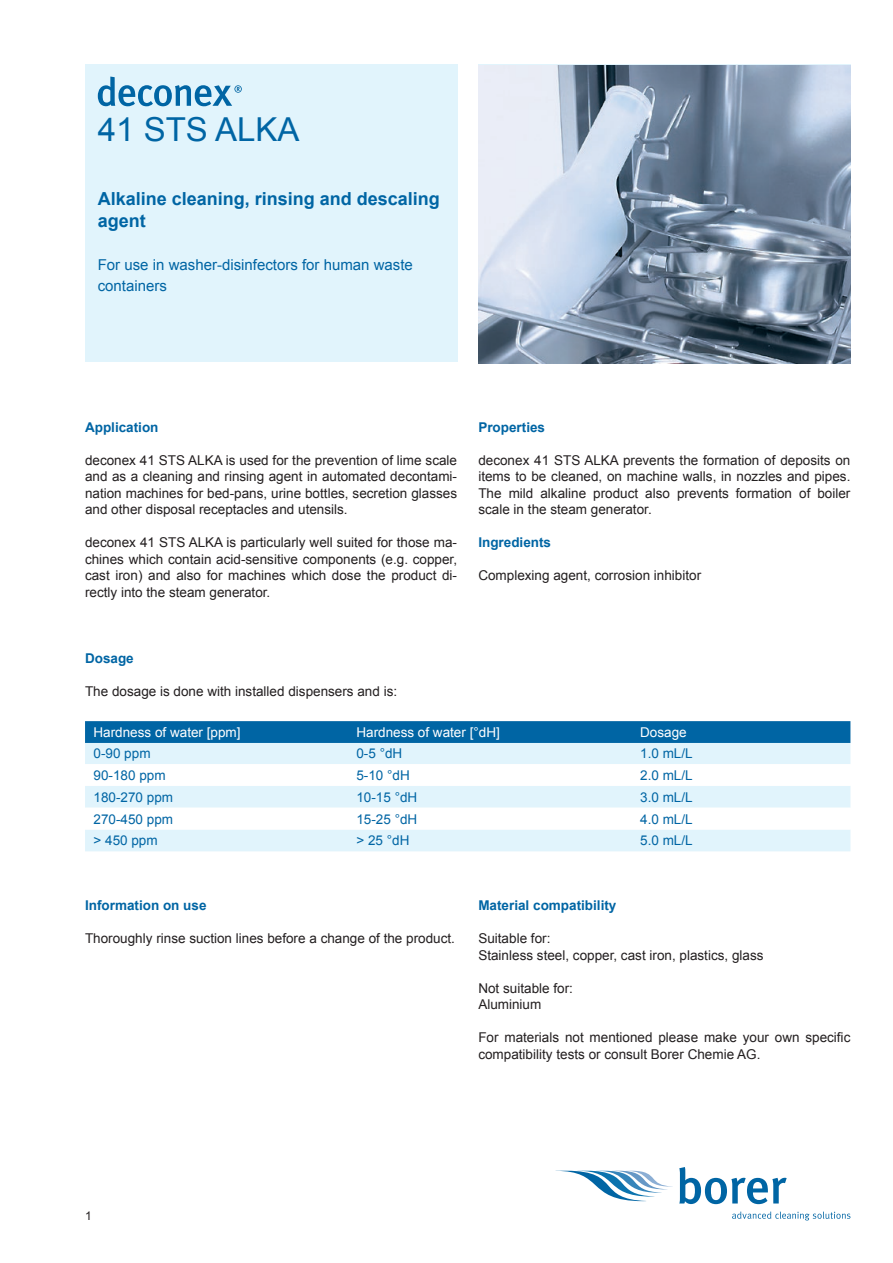
<style>
.page{position:relative;width:893px;height:1263px;background:#fff}
.page>*{position:absolute;margin:0;border:0;box-sizing:border-box;transform-origin:0 0}
.t1{font:33px "Arial";color:#0065a4}
.t2{font:700 18px/21.6px "Arial";color:#0065a4}
.t3{font:15px/21px "Arial";color:#0065a4}
.t4{font:13.5px/16.5px "Arial";color:#231f20;text-align:justify}
.t5{font:13.5px "Arial";color:#0065a4}
.t6{font:700 13.5px "Arial";color:#0065a4}
.t7{font:13.5px "Arial";color:#fff}
.t8{font:12px "Arial";color:#231f20}
</style>
<div class="page">
<div style="left:85px;top:64px;width:372px;height:297px;background:#e1f4fc"></div>
<svg style="left:562px;top:1171px;width:111px;height:30px"></svg>
<svg style="left:679px;top:1167px;width:108px;height:37px"></svg>
<svg style="left:732px;top:1211px;width:118px;height:9px"></svg>
<svg style="left:98px;top:77px;width:144px;height:29px"></svg>
<svg style="left:85px;top:721px;width:765px;height:22px;background:#0266a4"></svg>
<div style="left:85px;top:743px;width:765px;height:108px;background:#e1f4fc"></div>
<svg style="left:85px;top:764px;width:765px;height:65px"></svg>
<img style="left:478px;top:66px;width:372px;height:298px">
<h1 class="t1" style="left:98px;top:107px;width:203px">41 STS ALKA</h1>
<h2 class="t2" style="left:98px;top:188px;width:344px">Alkaline cleaning, rinsing and descaling agent</h2>
<p class="t3" style="left:98px;top:254px;width:317px">For use in washer-disinfectors for human waste containers</p>
<p class="t6" style="left:85px;top:417px;width:75px">Application</p>
<p class="t4" style="left:85px;top:451px;width:374px">deconex 41 STS ALKA is used for the prevention of lime scale and as a cleaning and rinsing agent in automated decontami&shy;nation machines for bed-pans, urine bottles, secretion glasses and other disposal receptacles and utensils.</p>
<p class="t4" style="left:85px;top:534px;width:374px">deconex 41 STS ALKA is particularly well suited for those ma&shy;chines which contain acid-sensitive components (e.g. copper, cast iron) and also for machines which dose the product di&shy;rectly into the steam generator.</p>
<p class="t6" style="left:478px;top:417px;width:68px">Properties</p>
<p class="t4" style="left:478px;top:451px;width:374px">deconex 41 STS ALKA prevents the formation of deposits on items to be cleaned, on machine walls, in nozzles and pipes.<br>The mild alkaline product also prevents formation of boiler scale in the steam generator.</p>
<p class="t6" style="left:478px;top:533px;width:74px">Ingredients</p>
<p class="t4" style="left:478px;top:567px;width:224px">Complexing agent, corrosion inhibitor</p>
<p class="t6" style="left:85px;top:648px;width:50px">Dosage</p>
<p class="t4" style="left:85px;top:682px;width:314px">The dosage is done with installed dispensers and is:</p>
<p class="t7" style="left:94px;top:723px;width:149px">Hardness of water [ppm]</p>
<p class="t7" style="left:356px;top:723px;width:145px">Hardness of water [°dH]</p>
<p class="t7" style="left:640px;top:723px;width:48px">Dosage</p>
<p class="t5" style="left:94px;top:744px;width:59px">0-90 ppm</p>
<p class="t5" style="left:356px;top:744px;width:47px">0-5 °dH</p>
<p class="t5" style="left:640px;top:744px;width:54px">1.0 mL/L</p>
<p class="t5" style="left:94px;top:766px;width:74px">90-180 ppm</p>
<p class="t5" style="left:356px;top:766px;width:55px">5-10 °dH</p>
<p class="t5" style="left:640px;top:766px;width:54px">2.0 mL/L</p>
<p class="t5" style="left:94px;top:788px;width:81px">180-270 ppm</p>
<p class="t5" style="left:356px;top:788px;width:62px">10-15 °dH</p>
<p class="t5" style="left:640px;top:788px;width:54px">3.0 mL/L</p>
<p class="t5" style="left:94px;top:809px;width:81px">270-450 ppm</p>
<p class="t5" style="left:356px;top:809px;width:62px">15-25 °dH</p>
<p class="t5" style="left:640px;top:809px;width:54px">4.0 mL/L</p>
<p class="t5" style="left:94px;top:831px;width:66px">&gt; 450 ppm</p>
<p class="t5" style="left:356px;top:831px;width:55px">&gt; 25 °dH</p>
<p class="t5" style="left:640px;top:831px;width:54px">5.0 mL/L</p>
<p class="t6" style="left:85px;top:896px;width:123px">Information on use</p>
<p class="t4" style="left:85px;top:930px;width:371px">Thoroughly rinse suction lines before a change of the product.</p>
<p class="t6" style="left:478px;top:896px;width:140px">Material compatibility</p>
<p class="t4" style="left:478px;top:930px;width:287px">Suitable for:<br>Stainless steel, copper, cast iron, plastics, glass</p>
<p class="t4" style="left:478px;top:979px;width:96px">Not suitable for:<br>Aluminium</p>
<p class="t4" style="left:478px;top:1029px;width:374px">For materials not mentioned please make your own specific compatibility tests or consult Borer Chemie AG.</p>
<p class="t8" style="left:85px;top:1208px;width:8px">1</p>
</div>
